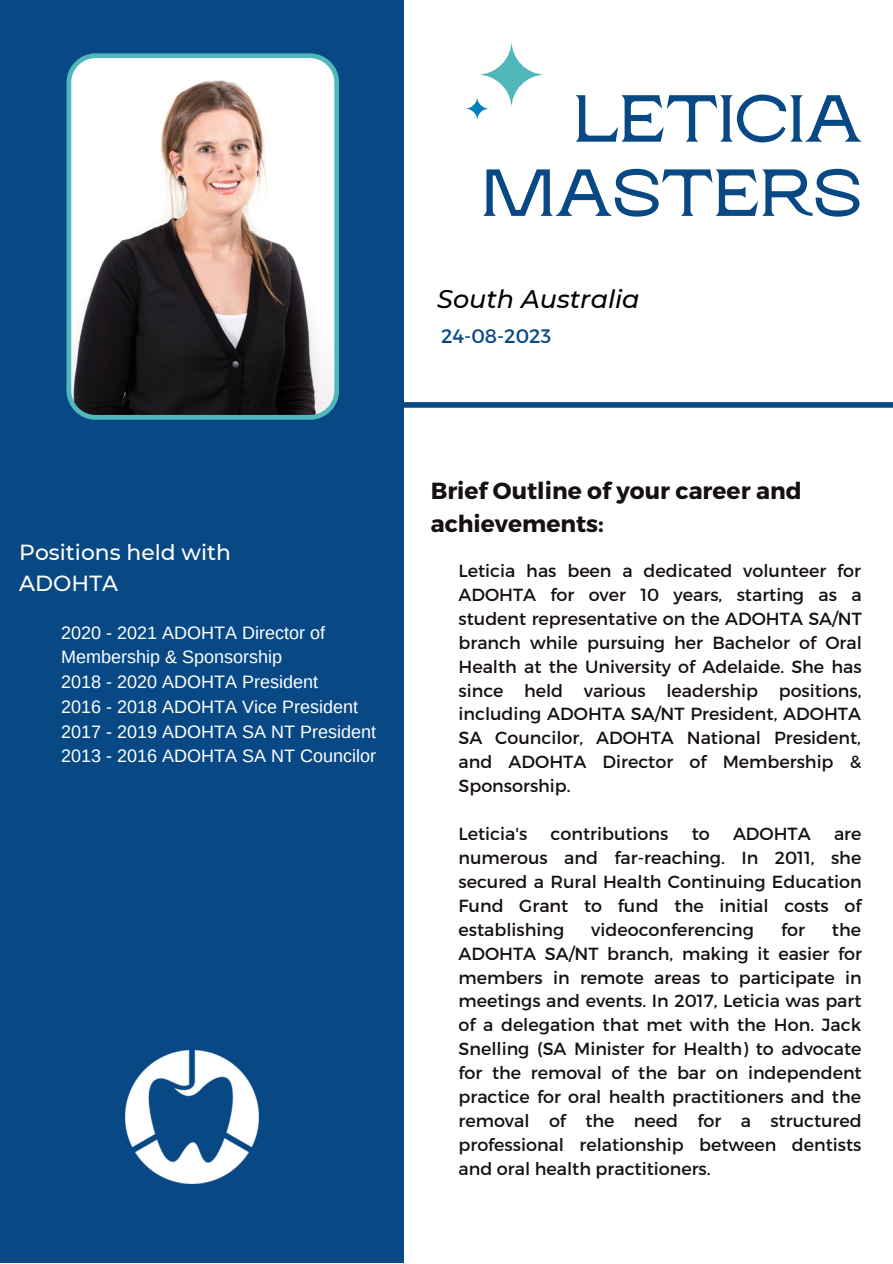
<style>
.page{position:relative;width:893px;height:1264px;background:#fff}
.page>*{position:absolute;margin:0;border:0;box-sizing:border-box;transform-origin:0 0}
.t1{font:600 66.45px/74.2px "Rasputin";color:#084985;text-align:right}
.t2{font:italic 500 25.5px "Montserrat";color:#000}
.t3{font:700 23.25px/32.5px "Montserrat";color:#161110}
.t4{font:500 21.75px/30.3px "Montserrat";color:#fff}
.t5{font:19.5px "Montserrat";color:#084985}
.t6{font:18px/24.8px "Arimo";color:#fff}
.t7{font:17.55px/23.9px "Montserrat";color:#161110;text-align:justify}
</style>
<div class="page">
<div style="left:0;top:402px;width:892px;height:6px;background:#084985"></div>
<div style="left:0;top:0;width:403px;height:1262px;background:#084985"></div>
<svg style="left:66px;top:53px;width:273px;height:367px;background:#9c9a99"></svg>
<svg style="left:477px;top:40px;width:68px;height:69px"></svg>
<svg style="left:465px;top:97px;width:24px;height:24px"></svg>
<img style="left:125px;top:1050px;width:133px;height:133px">
<p class="t4" style="left:19px;top:537px;width:213px">Positions held with<br>ADOHTA</p>
<p class="t6" style="left:61px;top:620px;width:265px">2020 - 2021 ADOHTA Director of<br>Membership &amp; Sponsorship</p>
<p class="t6" style="left:61px;top:669px;width:258px">2018 - 2020 ADOHTA President</p>
<p class="t6" style="left:61px;top:694px;width:298px">2016 - 2018 ADOHTA Vice President</p>
<p class="t6" style="left:61px;top:719px;width:316px">2017 - 2019 ADOHTA SA NT President</p>
<p class="t6" style="left:61px;top:743px;width:316px">2013 - 2016 ADOHTA SA NT Councilor</p>
<p class="t1" style="left:481px;top:83px;width:382px">LETICIA<br>MASTERS</p>
<p class="t2" style="left:437px;top:283px;width:204px">South Australia</p>
<p class="t5" style="left:441px;top:324px;width:111px">24-08-2023</p>
<p class="t3" style="left:430px;top:473px;width:372px">Brief Outline of your career and achievements:</p>
<p class="t7" style="left:458px;top:558px;width:405px">Leticia has been a dedicated volunteer for ADOHTA for over 10 years, starting as a student representative on the ADOHTA SA/NT branch while pursuing her Bachelor of Oral Health at the University of Adelaide. She has since held various leadership positions, including ADOHTA SA/NT President, ADOHTA SA Councilor, ADOHTA National President, and ADOHTA Director of Membership &amp; Sponsorship.</p>
<p class="t7" style="left:458px;top:821px;width:70px">Leticia's</p>
<p class="t7" style="left:550px;top:821px;width:119px">contributions</p>
<p class="t7" style="left:691px;top:821px;width:20px">to</p>
<p class="t7" style="left:733px;top:821px;width:79px">ADOHTA</p>
<p class="t7" style="left:458px;top:821px;width:404px;text-indent:375px">are numerous and far-reaching. In 2011, she secured a Rural Health Continuing Education Fund Grant to fund the initial costs of establishing</p>
<p class="t7" style="left:591px;top:916px;width:164px">videoconferencing</p>
<p class="t7" style="left:781px;top:916px;width:25px">for</p>
<p class="t7" style="left:458px;top:916px;width:405px;text-indent:373px">the ADOHTA SA/NT branch, making it easier for members in remote areas to participate in meetings and events. In 2017, Leticia was part of a delegation that met with the Hon. Jack Snelling (SA Minister for Health) to advocate for the removal of the bar on independent practice for oral health practitioners and the removal of the need for a structured professional relationship between dentists and oral health practitioners.</p>
</div>
